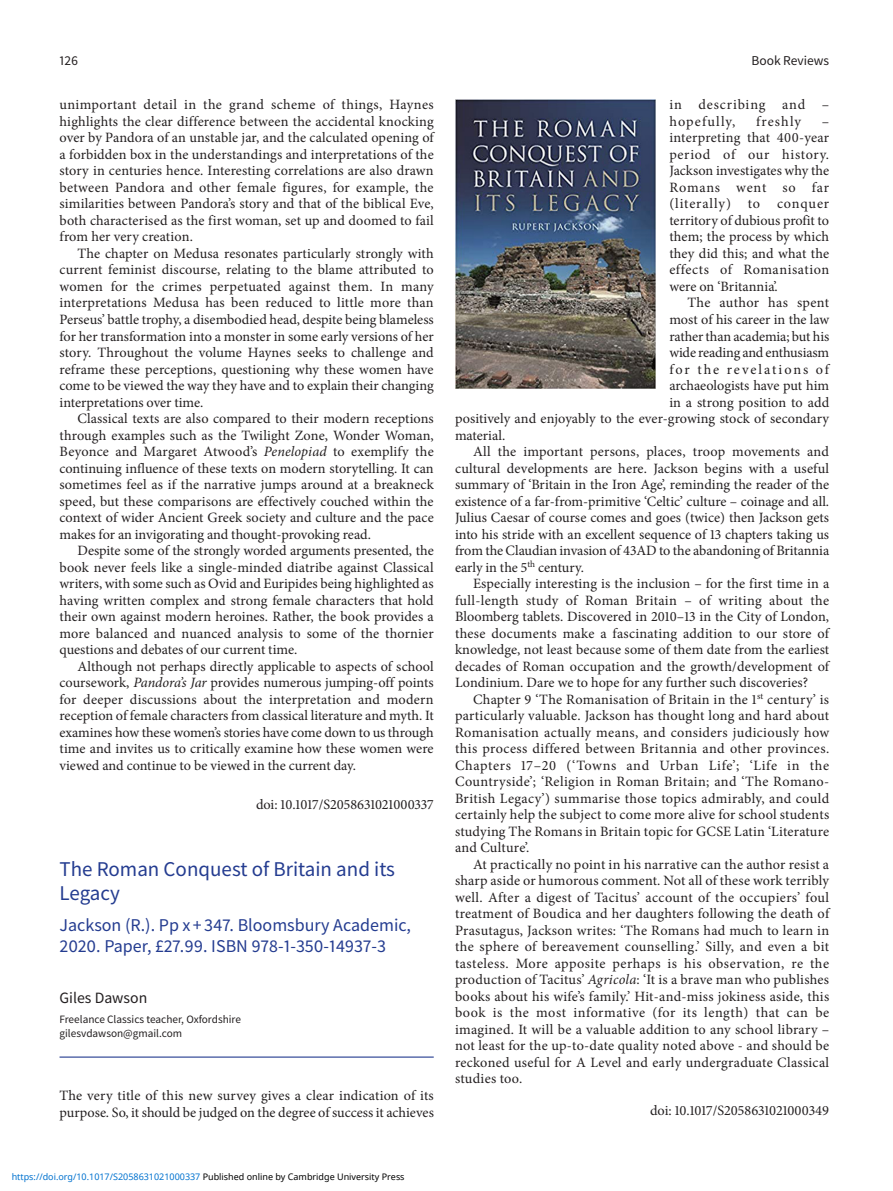
<style>
.page{position:relative;width:893px;height:1191px;background:#fff}
.page>*{position:absolute;margin:0;border:0;box-sizing:border-box;transform-origin:0 0}
.t1{font:21px/24px "Source Sans Pro";color:#243c90}
.t2{font:18px/21px "Source Sans Pro";color:#243c90}
.t3{font:15.75px "Source Sans Pro";color:#231f20}
.t4{font:14.25px/16.5px "Minion Pro";letter-spacing:.01em;color:#231f20;text-align:justify}
.t5{font:14.25px "Minion Pro";letter-spacing:.03em;color:#231f20}
.t6{font:14.25px "Minion Pro";letter-spacing:-.01em;color:#231f20}
.t7{font:14.25px "Minion Pro";letter-spacing:.035em;color:#231f20}
.t8{font:14.25px "Minion Pro";letter-spacing:.045em;color:#231f20}
.t9{font:14.25px/16.5px "Minion Pro";letter-spacing:.065em;color:#231f20}
.t10{font:14.25px "Minion Pro";letter-spacing:.13em;color:#231f20}
.t11{font:14.25px "Minion Pro";letter-spacing:.075em;color:#231f20}
.t12{font:13.5px "Source Sans Pro";color:#231f20}
.t13{font:11.25px/14.2px "Source Sans Pro";color:#231f20}
.t14{font:9px "Noto Sans";color:#0172cf}
.s1{font-style:italic}
.s2{color:#000}
</style>
<div class="page">
<hr style="left:60px;top:1056px;width:374px;height:1px;background:#243c90">
<img style="left:455px;top:99px;width:201px;height:290px">
<p class="t12" style="left:60px;top:51px;width:20px">126</p>
<p class="t12" style="left:751px;top:51px;width:79px">Book Reviews</p>
<p class="t4" style="left:60px;top:97px;width:376px">unimportant detail in the grand scheme of things, Haynes highlights the clear difference between the accidental knocking over by Pandora of an unstable jar, and the calculated opening of a forbidden box in the understandings and interpretations of the story in centuries hence. Interesting correlations are also drawn between Pandora and other female figures, for example, the similarities between Pandora’s story and that of the biblical Eve, both characterised as the first woman, set up and doomed to fail from her very creation.</p>
<p class="t4" style="left:60px;top:245px;width:376px;text-indent:18px">The chapter on Medusa resonates particularly strongly with current feminist discourse, relating to the blame attributed to women for the crimes perpetuated against them. In many interpretations Medusa has been reduced to little more than Perseus’ battle trophy, a disembodied head, despite being blameless for her transformation into a monster in some early versions of her story. Throughout the volume Haynes seeks to challenge and reframe these perceptions, questioning why these women have come to be viewed the way they have and to explain their changing interpretations over time.</p>
<p class="t4" style="left:60px;top:410px;width:376px;text-indent:18px">Classical texts are also compared to their modern receptions through examples such as the Twilight Zone, Wonder Woman, Beyonce and Margaret Atwood’s <span class="s1">Penelopiad</span> to exemplify the continuing influence of these texts on modern storytelling. It can sometimes feel as if the narrative jumps around at a breakneck speed, but these comparisons are effectively couched within the context of wider Ancient Greek society and culture and the pace makes for an invigorating and thought-provoking read.</p>
<p class="t4" style="left:60px;top:542px;width:376px;text-indent:18px">Despite some of the strongly worded arguments presented, the book never feels like a single-minded diatribe against Classical writers, with some such as Ovid and Euripides being highlighted as having written complex and strong female characters that hold their own against modern heroines. Rather, the book provides a more balanced and nuanced analysis to some of the thornier questions and debates of our current time.</p>
<p class="t4" style="left:60px;top:658px;width:376px;text-indent:18px">Although not perhaps directly applicable to aspects of school coursework, <span class="s1">Pandora’s Jar</span> provides numerous jumping-off points for deeper discussions about the interpretation and modern reception of female characters from classical literature and myth. It examines how these women’s stories have come down to us through time and invites us to critically examine how these women were viewed and continue to be viewed in the current day.</p>
<p class="t4" style="left:256px;top:796px;width:179px">doi: 10.1017/S2058631021000337</p>
<p class="t9" style="left:669px;top:97px;width:161px">in describing and – hopefully,</p>
<p class="t11" style="left:756px;top:112px;width:47px">freshly</p>
<p class="t4" style="left:669px;top:113px;width:161px;text-indent:152px">– interpreting that 400-year period of our history.<br>Jackson investigates why the Romans went so far (literally) to conquer territory of dubious profit to them; the process by which they did this; and what the effects of Romanisation were on ‘Britannia’.</p>
<p class="t4" style="left:687px;top:295px;width:143px">The author has spent</p>
<p class="t4" style="left:669px;top:311px;width:161px">most of his career in the law</p>
<p class="t6" style="left:669px;top:326px;width:161px">rather than academia; but his</p>
<p class="t6" style="left:669px;top:343px;width:161px">wide reading and enthusiasm</p>
<p class="t10" style="left:669px;top:359px;width:161px">for the revelations of</p>
<p class="t4" style="left:669px;top:377px;width:161px">archaeologists have put him</p>
<p class="t4" style="left:669px;top:394px;width:161px">in a strong position to add</p>
<p class="t4" style="left:455px;top:410px;width:376px">positively and enjoyably to the ever-growing stock of secondary</p>
<p class="t4" style="left:455px;top:427px;width:52px">material.</p>
<p class="t4" style="left:473px;top:443px;width:358px">All the important persons, places, troop movements and</p>
<p class="t4" style="left:455px;top:460px;width:376px">cultural developments are here. Jackson begins with a useful</p>
<p class="t4" style="left:455px;top:476px;width:376px">summary of ‘Britain in the Iron Age’, reminding the reader of the</p>
<p class="t4" style="left:455px;top:493px;width:376px">existence of a far-from-primitive ‘Celtic’ culture – coinage and all.</p>
<p class="t4" style="left:455px;top:509px;width:376px">Julius Caesar of course comes and goes (twice) then Jackson gets</p>
<p class="t4" style="left:455px;top:526px;width:376px">into his stride with an excellent sequence of 13 chapters taking us</p>
<p class="t4" style="left:455px;top:542px;width:376px">from the Claudian invasion of 43AD to the abandoning of Britannia</p>
<p class="t4" style="left:455px;top:559px;width:130px">early in the 5<sup>th</sup> century.</p>
<p class="t4" style="left:473px;top:575px;width:358px">Especially interesting is the inclusion – for the first time in a</p>
<p class="t4" style="left:455px;top:592px;width:376px">full-length study of Roman Britain – of writing about the</p>
<p class="t4" style="left:455px;top:608px;width:376px">Bloomberg tablets. Discovered in 2010–13 in the City of London,</p>
<p class="t4" style="left:455px;top:625px;width:376px">these documents make a fascinating addition to our store of</p>
<p class="t4" style="left:455px;top:641px;width:376px">knowledge, not least because some of them date from the earliest</p>
<p class="t4" style="left:455px;top:658px;width:376px">decades of Roman occupation and the growth/development of</p>
<p class="t4" style="left:455px;top:674px;width:355px">Londinium. Dare we to hope for any further such discoveries?</p>
<p class="t4" style="left:473px;top:691px;width:358px">Chapter 9 ‘The Romanisation of Britain in the 1<sup>st</sup> century’ is</p>
<p class="t4" style="left:455px;top:707px;width:376px">particularly valuable. Jackson has thought long and hard about</p>
<p class="t4" style="left:455px;top:724px;width:376px">Romanisation actually means, and considers judiciously how</p>
<p class="t5" style="left:455px;top:739px;width:376px">this process differed between Britannia and other provinces.</p>
<p class="t8" style="left:455px;top:755px;width:376px">Chapters 17–20 (‘Towns and Urban Life’; ‘Life in the</p>
<p class="t4" style="left:455px;top:773px;width:376px">Countryside’; ‘Religion in Roman Britain; and ‘The Romano-</p>
<p class="t4" style="left:455px;top:790px;width:376px">British Legacy’) summarise those topics admirably, and could</p>
<p class="t4" style="left:455px;top:806px;width:376px">certainly help the subject to come more alive for school students</p>
<p class="t4" style="left:455px;top:823px;width:376px">studying The Romans in Britain topic for GCSE Latin ‘Literature</p>
<p class="t4" style="left:455px;top:839px;width:76px">and Culture’.</p>
<p class="t4" style="left:473px;top:856px;width:358px">At practically no point in his narrative can the author resist a</p>
<p class="t4" style="left:455px;top:872px;width:376px">sharp aside or humorous comment. Not all of these work terribly</p>
<p class="t4" style="left:455px;top:889px;width:376px">well. After a digest of Tacitus’ account of the occupiers’ foul</p>
<p class="t4" style="left:455px;top:905px;width:376px">treatment of Boudica and her daughters following the death of</p>
<p class="t4" style="left:455px;top:922px;width:376px">Prasutagus, Jackson writes: ‘The Romans had much to learn in</p>
<p class="t4" style="left:455px;top:938px;width:376px">the sphere of bereavement counselling.’ Silly, and even a bit</p>
<p class="t5" style="left:455px;top:953px;width:376px">tasteless. More apposite perhaps is his observation, re the</p>
<p class="t4" style="left:455px;top:971px;width:376px">production of Tacitus’ <span class="s1">Agricola</span>: ‘It is a brave man who publishes</p>
<p class="t4" style="left:455px;top:988px;width:376px">books about his wife’s family.’ Hit-and-miss jokiness aside, this</p>
<p class="t7" style="left:455px;top:1003px;width:376px">book is the most informative (for its length) that can be</p>
<p class="t4" style="left:455px;top:1021px;width:376px">imagined. It will be a valuable addition to any school library –</p>
<p class="t4" style="left:455px;top:1037px;width:376px">not least for the up-to-date quality noted above - and should be</p>
<p class="t4" style="left:455px;top:1054px;width:376px">reckoned useful for A Level and early undergraduate Classical</p>
<p class="t4" style="left:455px;top:1070px;width:69px">studies too.</p>
<p class="t4" style="left:650px;top:1102px;width:181px">doi: 10.1017/S2058631021000349</p>
<h1 class="t1" style="left:60px;top:856px;width:337px">The Roman Conquest of Britain and its<br>Legacy</h1>
<p class="t2" style="left:60px;top:914px;width:353px">Jackson (R.). Pp x + 347. Bloomsbury Academic,<br>2020. Paper, £27.99. ISBN 978-1-350-14937-3</p>
<p class="t3" style="left:60px;top:987px;width:89px">Giles Dawson</p>
<p class="t13" style="left:60px;top:1011px;width:183px">Freelance Classics teacher, Oxfordshire gilesvdawson@gmail.com</p>
<p class="t4" style="left:60px;top:1087px;width:376px">The very title of this new survey gives a clear indication of its purpose. So, it should be judged on the degree of success it achieves</p>
<p class="t14" style="left:12px;top:1170px;width:394px">https://doi.org/10.1017/S2058631021000337 <span class="s2">Published online by Cambridge University Press</span></p>
</div>
